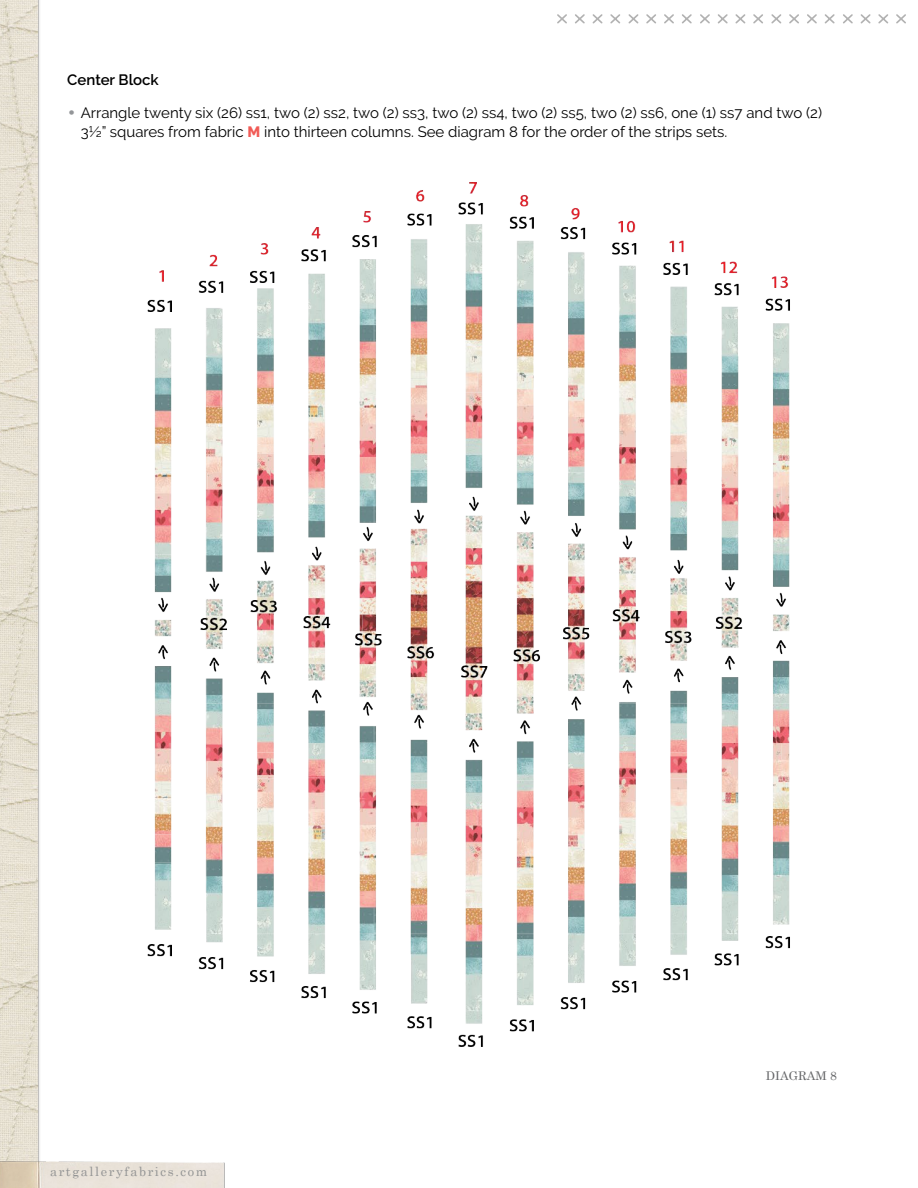
<style>
.page{position:relative;width:918px;height:1188px;background:#fff}
.page>*{position:absolute;margin:0;border:0;box-sizing:border-box;transform-origin:0 0}
.t1{font:15px/18.9px "Raleway";color:#000}
.t2{font:600 15px "Raleway";color:#000}
.t3{font:12.75px "Century Schoolbook";letter-spacing:.125em;color:#939494}
.t4{font:12px "Century Schoolbook";color:#636466}
.s1{font-family:"Century Gothic";color:#939598}
.s2{font-weight:800;color:#f15b56}
</style>
<div class="page">
<img style="left:0;top:0;width:40px;height:1154px">
<img style="left:0;top:1154px;width:225px;height:34px">
<svg style="left:557px;top:14px;width:349px;height:10px"></svg>
<img style="left:147px;top:182px;width:643px;height:865px">
<p class="t2" style="left:67px;top:72px;width:93px">Center Block</p>
<p class="t1" style="left:81px;top:103px;width:743px;text-indent:-14px"><span class="s1">•</span> Arrangle twenty six (26) ss1, two (2) ss2, two (2) ss3, two (2) ss4, two (2) ss5, two (2) ss6, one (1) ss7 and two (2)<br>3½” squares from fabric <span class="s2">M</span> into thirteen columns. See diagram 8 for the order of the strips sets.</p>
<p class="t3" style="left:50px;top:1161px;width:159px">artgalleryfabrics.com</p>
<p class="t4" style="left:766px;top:1066px;width:72px">DIAGRAM 8</p>
</div>
